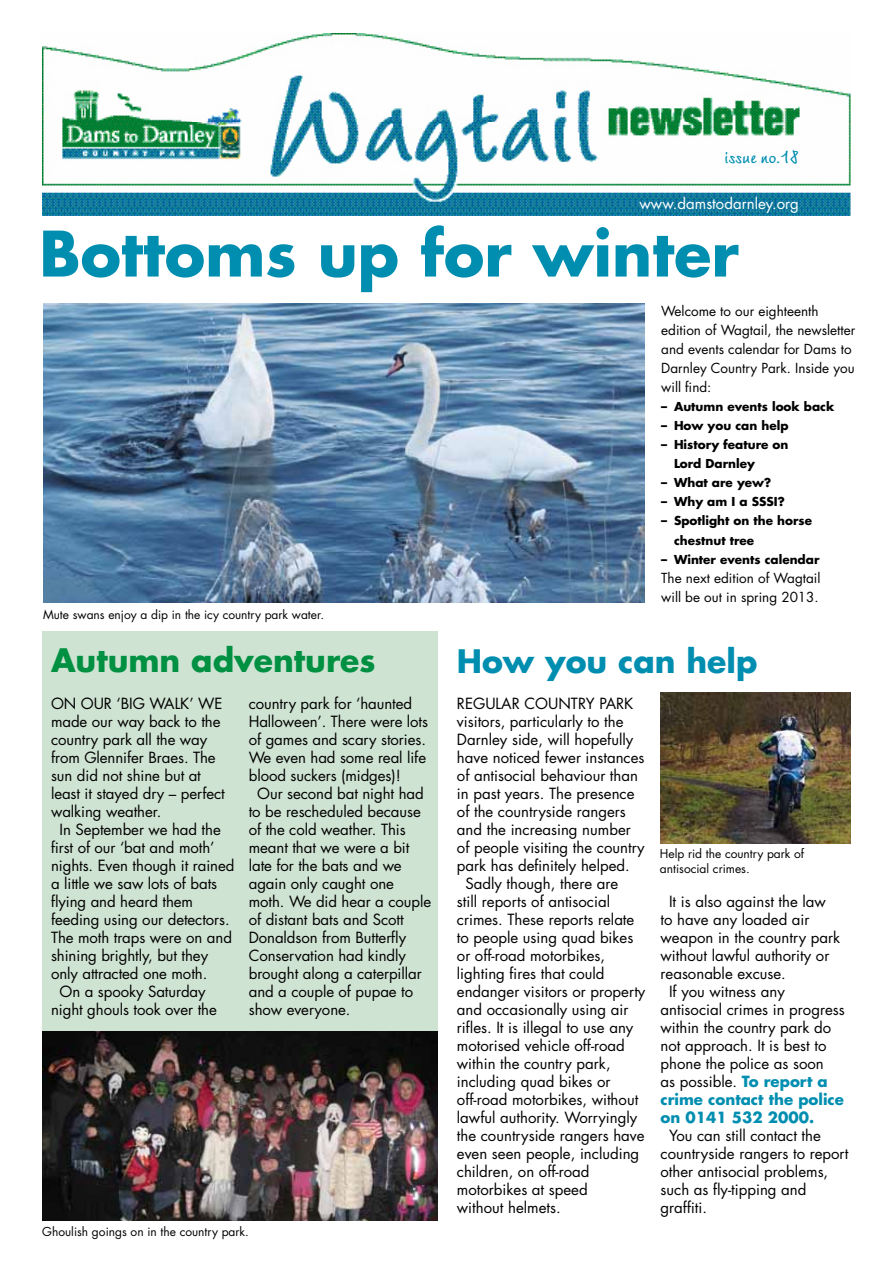
<style>
.page{position:relative;width:893px;height:1263px;background:#fff}
.page>*{position:absolute;margin:0;border:0;box-sizing:border-box;transform-origin:0 0}
.t1{font:700 60.9px "Futura LT";color:#008eb0}
.t2{font:700 31.5px "Futura LT";color:#009042}
.t3{font:700 31.5px "Futura LT";color:#008eb0}
.t4{font:700 22.5px "LT Wiesbaden Swing";color:#008eb0}
.t5{font:15px/18px "Futura LT";color:#000}
.t6{font:700 15px "Futura LT";color:#008eb0}
.t7{font:15px "Futura LT";color:#fff}
.t8{font:13.5px/19px "Futura LT";color:#000}
.t9{font:700 12px/19px "Futura LT";color:#000}
.t10{font:12px/15px "Futura LT";color:#000}
.s1{font-weight:700;color:#008eb0}
</style>
<div class="page">
<img style="left:660px;top:693px;width:191px;height:150px">
<img style="left:43px;top:34px;width:808px;height:182px">
<img style="left:43px;top:303px;width:602px;height:300px">
<div style="left:43px;top:631px;width:395px;height:589px;background:#cfe3d2"></div>
<img style="left:43px;top:1031px;width:395px;height:190px">
<h3 class="t4" style="left:725px;top:142px;width:76px">issue no.18</h3>
<p class="t7" style="left:640px;top:194px;width:161px">www.damstodarnley.org</p>
<h1 class="t1" style="left:39px;top:213px;width:701px">Bottoms up for winter</h1>
<p class="t10" style="left:43px;top:607px;width:282px">Mute swans enjoy a dip in the icy country park water.</p>
<h2 class="t2" style="left:51px;top:639px;width:326px">Autumn adventures</h2>
<p class="t5" style="left:249px;top:694px;width:165px">country park for ‘haunted</p>
<p class="t5" style="left:249px;top:712px;width:181px">Halloween’. There were lots</p>
<p class="t5" style="left:249px;top:730px;width:179px">of games and scary stories.</p>
<p class="t5" style="left:249px;top:748px;width:179px">We even had some real life</p>
<p class="t5" style="left:249px;top:766px;width:154px">blood suckers (midges)!</p>
<p class="t5" style="left:257px;top:784px;width:168px">Our second bat night had</p>
<p class="t5" style="left:249px;top:802px;width:174px">to be rescheduled because</p>
<p class="t5" style="left:249px;top:820px;width:158px">of the cold weather. This</p>
<p class="t5" style="left:249px;top:838px;width:162px">meant that we were a bit</p>
<p class="t5" style="left:249px;top:856px;width:154px">late for the bats and we</p>
<p class="t5" style="left:249px;top:874px;width:147px">again only caught one</p>
<p class="t5" style="left:249px;top:892px;width:184px">moth. We did hear a couple</p>
<p class="t5" style="left:249px;top:910px;width:156px">of distant bats and Scott</p>
<p class="t5" style="left:249px;top:928px;width:159px">Donaldson from Butterfly</p>
<p class="t5" style="left:249px;top:946px;width:159px">Conservation had kindly</p>
<p class="t5" style="left:249px;top:964px;width:174px">brought along a caterpillar</p>
<p class="t5" style="left:249px;top:982px;width:166px">and a couple of pupae to</p>
<p class="t5" style="left:249px;top:1000px;width:103px">show everyone.</p>
<p class="t5" style="left:51px;top:694px;width:24px">Ono</p>
<p class="t5" style="left:94px;top:694px;width:63px">ur ‘big wa</p>
<p class="t5" style="left:175px;top:694px;width:49px">lk’ we</p>
<p class="t5" style="left:51px;top:712px;width:171px">made our way back to the</p>
<p class="t5" style="left:51px;top:730px;width:158px">country park all the way</p>
<p class="t5" style="left:51px;top:748px;width:166px">from Glennifer Braes. The</p>
<p class="t5" style="left:51px;top:766px;width:151px">sun did not shine but at</p>
<p class="t5" style="left:51px;top:784px;width:175px">least it stayed dry – perfect</p>
<p class="t5" style="left:51px;top:802px;width:112px">walking weather.</p>
<p class="t5" style="left:60px;top:820px;width:163px">In September we had the</p>
<p class="t5" style="left:51px;top:838px;width:165px">first of our ‘bat and moth’</p>
<p class="t5" style="left:51px;top:856px;width:185px">nights. Even though it rained</p>
<p class="t5" style="left:51px;top:874px;width:168px">a little we saw lots of bats</p>
<p class="t5" style="left:51px;top:892px;width:144px">flying and heard them</p>
<p class="t5" style="left:51px;top:910px;width:180px">feeding using our detectors.</p>
<p class="t5" style="left:51px;top:928px;width:182px">The moth traps were on and</p>
<p class="t5" style="left:51px;top:946px;width:159px">shining brightly, but they</p>
<p class="t5" style="left:51px;top:964px;width:158px">only attracted one moth.</p>
<p class="t5" style="left:60px;top:982px;width:148px">On a spooky Saturday</p>
<p class="t5" style="left:51px;top:1000px;width:167px">night ghouls took over the</p>
<p class="t10" style="left:42px;top:1224px;width:208px">Ghoulish goings on in the country park.</p>
<p class="t8" style="left:661px;top:302px;width:196px">Welcome to our eighteenth edition of Wagtail, the newsletter and events calendar for Dams to<br>Darnley Country Park. Inside you will find:</p>
<p class="t9" style="left:661px;top:397px;width:175px">– Autumn events look back</p>
<p class="t9" style="left:661px;top:416px;width:129px">– How you can help</p>
<p class="t9" style="left:674px;top:435px;width:116px;text-indent:-13px">– History feature on<br>Lord Darnley</p>
<p class="t9" style="left:661px;top:473px;width:112px">– What are yew?</p>
<p class="t9" style="left:661px;top:492px;width:125px">– Why am I a SSSI?</p>
<p class="t9" style="left:674px;top:511px;width:140px;text-indent:-13px">– Spotlight on the horse chestnut tree</p>
<p class="t9" style="left:661px;top:549px;width:160px">– Winter events calendar</p>
<p class="t8" style="left:661px;top:568px;width:161px">The next edition of Wagtail will be out in spring 2013.</p>
<h2 class="t3" style="left:457px;top:640px;width:302px">How you can help</h2>
<p class="t5" style="left:457px;top:694px;width:178px">Regular country park</p>
<p class="t5" style="left:457px;top:712px;width:168px">visitors, particularly to the</p>
<p class="t5" style="left:457px;top:730px;width:178px">Darnley side, will hopefully</p>
<p class="t5" style="left:457px;top:748px;width:189px">have noticed fewer instances</p>
<p class="t5" style="left:457px;top:766px;width:183px">of antisocial behaviour than</p>
<p class="t5" style="left:457px;top:784px;width:179px">in past years. The presence</p>
<p class="t5" style="left:457px;top:802px;width:171px">of the countryside rangers</p>
<p class="t5" style="left:457px;top:820px;width:175px">and the increasing number</p>
<p class="t5" style="left:457px;top:838px;width:189px">of people visiting the country</p>
<p class="t5" style="left:457px;top:856px;width:174px">park has definitely helped.</p>
<p class="t5" style="left:465px;top:874px;width:154px">Sadly though, there are</p>
<p class="t5" style="left:457px;top:892px;width:155px">still reports of antisocial</p>
<p class="t5" style="left:457px;top:910px;width:179px">crimes. These reports relate</p>
<p class="t5" style="left:457px;top:928px;width:178px">to people using quad bikes</p>
<p class="t5" style="left:457px;top:946px;width:150px">or off-road motorbikes,</p>
<p class="t5" style="left:457px;top:964px;width:149px">lighting fires that could</p>
<p class="t5" style="left:457px;top:982px;width:190px">endanger visitors or property</p>
<p class="t5" style="left:457px;top:1000px;width:173px">and occasionally using air</p>
<p class="t5" style="left:457px;top:1018px;width:178px">rifles. It is illegal to use any</p>
<p class="t5" style="left:457px;top:1036px;width:170px">motorised vehicle off-road</p>
<p class="t5" style="left:457px;top:1054px;width:155px">within the country park,</p>
<p class="t5" style="left:457px;top:1072px;width:155px">including quad bikes or</p>
<p class="t5" style="left:457px;top:1090px;width:183px">off-road motorbikes, without</p>
<p class="t5" style="left:457px;top:1108px;width:182px">lawful authority. Worryingly</p>
<p class="t5" style="left:457px;top:1126px;width:189px">the countryside rangers have</p>
<p class="t5" style="left:457px;top:1144px;width:184px">even seen people, including</p>
<p class="t5" style="left:457px;top:1162px;width:134px">children, on off-road</p>
<p class="t5" style="left:457px;top:1180px;width:132px">motorbikes at speed</p>
<p class="t5" style="left:457px;top:1198px;width:105px">without helmets.</p>
<p class="t10" style="left:660px;top:846px;width:146px">Help rid the country park of antisocial crimes.</p>
<p class="t5" style="left:669px;top:892px;width:158px">It is also against the law</p>
<p class="t5" style="left:660px;top:910px;width:151px">to have any loaded air</p>
<p class="t5" style="left:660px;top:928px;width:181px">weapon in the country park</p>
<p class="t5" style="left:660px;top:946px;width:170px">without lawful authority or</p>
<p class="t5" style="left:660px;top:964px;width:127px">reasonable excuse.</p>
<p class="t5" style="left:669px;top:982px;width:117px">If you witness any</p>
<p class="t5" style="left:660px;top:1000px;width:186px">antisocial crimes in progress</p>
<p class="t5" style="left:660px;top:1018px;width:172px">within the country park do</p>
<p class="t5" style="left:660px;top:1036px;width:167px">not approach. It is best to</p>
<p class="t5" style="left:660px;top:1054px;width:165px">phone the police as soon</p>
<p class="t5" style="left:660px;top:1072px;width:169px">as possible. <span class="s1">To report a</span></p>
<p class="t6" style="left:660px;top:1089px;width:185px">crime contact the police</p>
<p class="t6" style="left:660px;top:1107px;width:155px">on 0141 532 2000.</p>
<p class="t5" style="left:660px;top:1126px;width:190px;text-indent:9px">You can still contact the countryside rangers to report other antisocial problems, such as fly-tipping and graffiti.</p>
</div>
